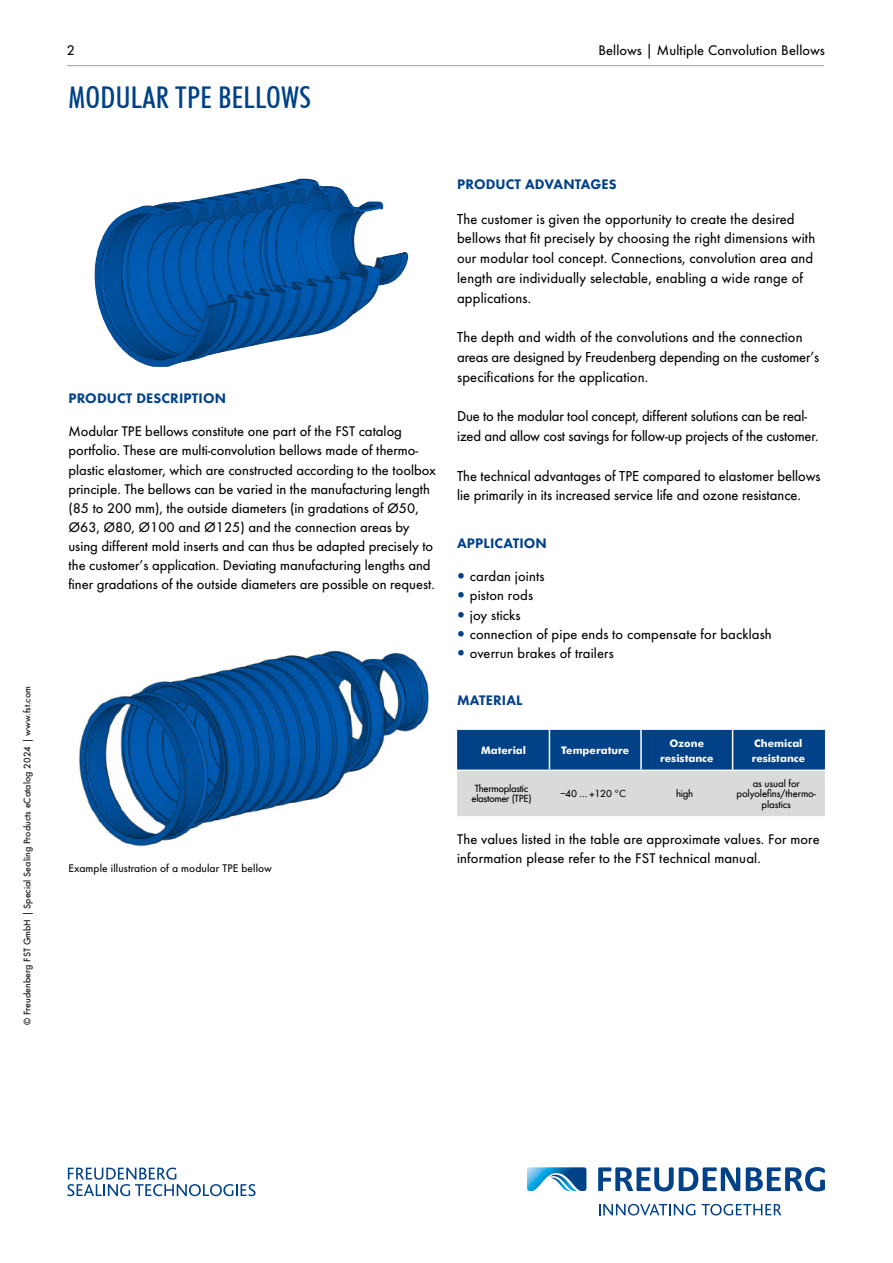
<style>
.page{position:relative;width:893px;height:1263px;background:#fff}
.page>*{position:absolute;margin:0;border:0;box-sizing:border-box;transform-origin:0 0}
.Headline{font:500 condensed 30px "Futura BT";letter-spacing:.01em;color:#004188}
.Fliesstext{font:14.7px/19.8px "Futura Index EFOP Book";letter-spacing:.01em;color:#000}
.Fliesstext-2{font:14.7px/19.8px "Futura Index EFOP Book";letter-spacing:-.01em;color:#000}
.Fliesstext-3{font:14.25px/19.2px "Futura Index EFOP Book";color:#000}
.Subheadline{font:700 14.25px "Simrit Futura";letter-spacing:.01em;color:#004188}
.Bildunterschrift{font:11.25px "Futura Index EFOP Book";letter-spacing:.01em;color:#000}
.Tabellenkopf_zen{font:700 10.5px/15px "Futura BT";color:#fff;text-align:center}
._1284901797{font:10.5px/10.5px "Simrit Futura";letter-spacing:-.03em;color:#000;text-align:center}
._1284901797-2{font:10.5px/10.5px "Simrit Futura";letter-spacing:-.01em;color:#000;text-align:center}
.t1{font:9.75px "Futura Index EFOP Book";letter-spacing:.01em;color:#000}
</style>
<div class="page">
<hr style="left:67px;top:65px;width:757px;height:1px;background:#9c9c9d">
<svg style="left:67px;top:1167px;width:189px;height:29px"></svg>
<svg style="left:598px;top:1167px;width:227px;height:24px"></svg>
<svg style="left:527px;top:1167px;width:59px;height:24px"></svg>
<svg style="left:599px;top:1204px;width:96px;height:11px"></svg>
<svg style="left:702px;top:1204px;width:79px;height:11px"></svg>
<svg style="left:459px;top:730px;width:364px;height:86px;background:#7593b4"></svg>
<hr style="left:457px;top:771px;width:2px;height:45px;background:#d9dada">
<hr style="left:823px;top:771px;width:2px;height:45px;background:#d9dada">
<hr style="left:457px;top:730px;width:2px;height:39px;background:#004188">
<hr style="left:823px;top:730px;width:2px;height:39px;background:#004188">
<hr style="left:549px;top:730px;width:1px;height:39px;background:#fff">
<hr style="left:640px;top:730px;width:2px;height:39px;background:#fff">
<hr style="left:732px;top:730px;width:1px;height:39px;background:#fff">
<hr style="left:457px;top:769px;width:92px;height:2px;background:#fff">
<hr style="left:549px;top:769px;width:92px;height:2px;background:#fff">
<hr style="left:641px;top:769px;width:92px;height:2px;background:#fff">
<hr style="left:733px;top:769px;width:92px;height:2px;background:#fff">
<img style="left:94px;top:179px;width:315px;height:188px">
<img style="left:79px;top:651px;width:350px;height:196px">
<p class="t1" style="left:21px;top:1025px;width:340px;rotate:-90deg">© Freudenberg FST GmbH | Special Sealing Products eCatalog 2024 | www.fst.com</p>
<p class="Fliesstext-3" style="left:67px;top:41px;width:10px">2</p>
<p class="Fliesstext-3" style="left:598px;top:41px;width:228px">Bellows | Multiple Convolution Bellows</p>
<p class="Headline" style="left:68px;top:79px;width:244px">MODULAR TPE BELLOWS</p>
<p class="Subheadline" style="left:68px;top:389px;width:159px">PRODUCT DESCRIPTION</p>
<p class="Fliesstext-3" style="left:68px;top:422px;width:369px">Modular TPE bellows constitute one part of the FST catalog portfolio. These are multi-convolution bellows made of thermo&shy;plastic elastomer, which are constructed according to the toolbox principle. The bellows can be varied in the manufacturing length (85 to 200 mm), the outside diameters (in gradations of Ø50, Ø63, Ø80, Ø100 and Ø125) and the connection areas by using different mold inserts and can thus be adapted precisely to the customer’s application. Deviating manufacturing lengths and finer gradations of the outside diameters are possible on request.</p>
<p class="Bildunterschrift" style="left:68px;top:861px;width:205px">Example illustration of a modular TPE bellow</p>
<p class="Subheadline" style="left:457px;top:175px;width:161px">PRODUCT ADVANTAGES</p>
<p class="Fliesstext" style="left:457px;top:209px;width:360px">The customer is given the opportunity to create the desired bellows that fit precisely by choosing the right dimensions with our modular tool concept. Connections, convolution area and length are individually selectable, enabling a wide range of applications.</p>
<p class="Fliesstext" style="left:457px;top:327px;width:364px">The depth and width of the convolutions and the connection areas are designed by Freudenberg depending on the customer’s specifications for the application.</p>
<p class="Fliesstext-2" style="left:457px;top:406px;width:363px">Due to the modular tool concept, different solutions can be real&shy;ized and allow cost savings for follow-up projects of the customer.</p>
<p class="Fliesstext" style="left:457px;top:466px;width:365px">The technical advantages of TPE compared to elastomer bellows lie primarily in its increased service life and ozone resistance.</p>
<p class="Subheadline" style="left:457px;top:534px;width:91px">APPLICATION</p>
<p class="Fliesstext-3" style="left:470px;top:567px;width:76px">cardan joints</p>
<p class="Fliesstext-3" style="left:470px;top:586px;width:65px">piston rods</p>
<p class="Fliesstext-3" style="left:470px;top:605px;width:52px">joy sticks</p>
<p class="Fliesstext-3" style="left:470px;top:624px;width:303px">connection of pipe ends to compensate for backlash</p>
<p class="Fliesstext-3" style="left:470px;top:643px;width:145px">overrun brakes of trailers</p>
<p class="Subheadline" style="left:457px;top:691px;width:67px">MATERIAL</p>
<p class="Tabellenkopf_zen" style="left:481px;top:743px;width:47px">Material</p>
<p class="Tabellenkopf_zen" style="left:561px;top:743px;width:69px">Temperature</p>
<p class="Tabellenkopf_zen" style="left:660px;top:735px;width:55px">Ozone resistance</p>
<p class="Tabellenkopf_zen" style="left:752px;top:735px;width:55px;text-align:left">Chemical resistance</p>
<p class="_1284901797" style="left:471px;top:783px;width:62px">Thermoplastic elastomer (TPE)</p>
<p class="_1284901797" style="left:560px;top:788px;width:67px">–40 … +120 °C</p>
<p class="_1284901797" style="left:676px;top:788px;width:19px">high</p>
<p class="_1284901797-2" style="left:736px;top:778px;width:81px">as usual for polyolefins/thermo&shy;plastics</p>
<p class="Fliesstext-3" style="left:457px;top:829px;width:364px">The values listed in the table are approximate values. For more information please refer to the FST technical manual.</p>
</div>
